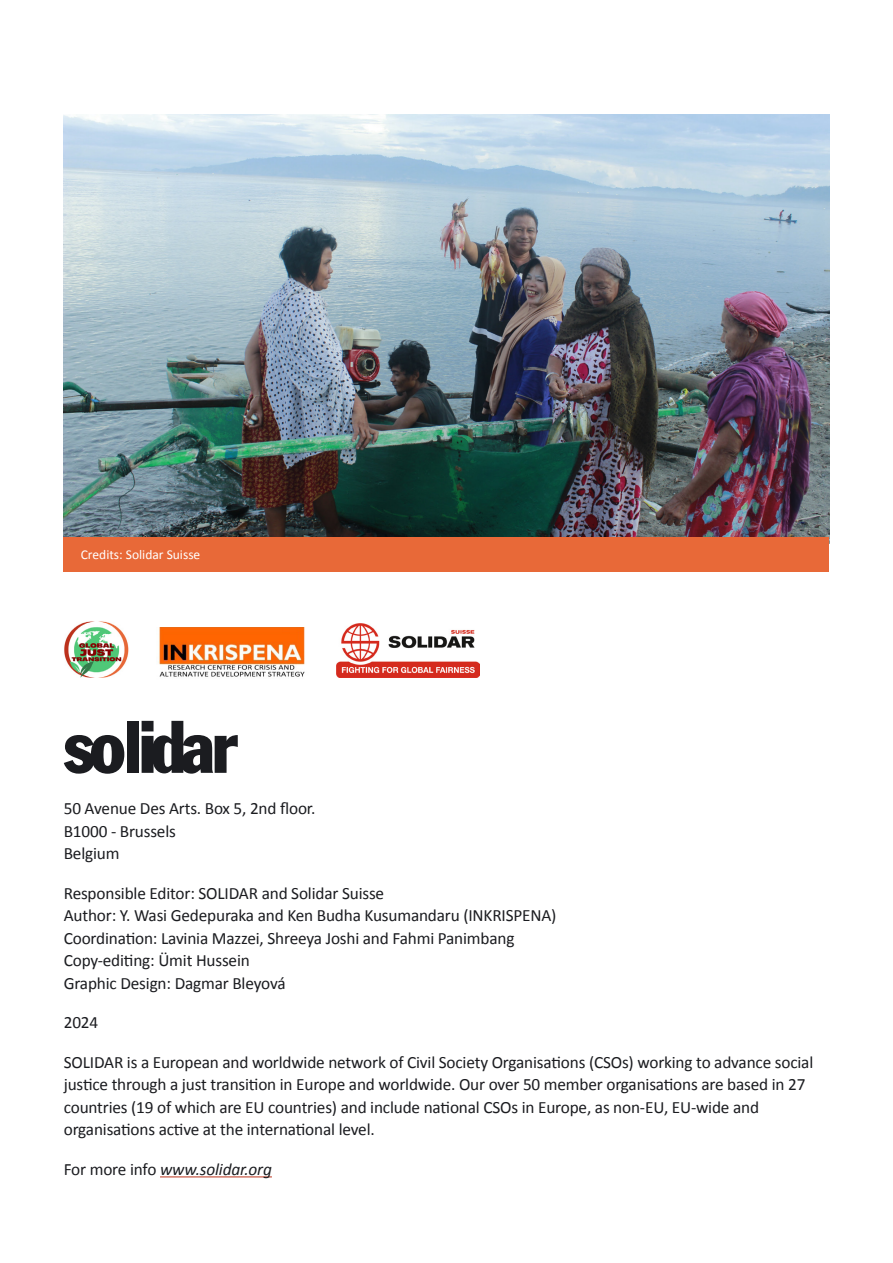
<style>
.page{position:relative;width:893px;height:1263px;background:#fff}
.page>*{position:absolute;margin:0;border:0;box-sizing:border-box;transform-origin:0 0}
.t1{font:17.25px/22.5px "Calibri";letter-spacing:-.01em;color:#1b1c20}
.t2{font:italic 17.25px "Calibri";letter-spacing:-.01em;color:#1b1c20}
.t3{font:13.5px "Calibri";color:#fff}
.s1{font-style:normal}
</style>
<div class="page">
<svg style="left:64px;top:735px;width:60px;height:39px"></svg>
<div style="left:127px;top:721px;width:12px;height:52px;background:#1b1c20"></div>
<svg style="left:142px;top:721px;width:96px;height:53px"></svg>
<img style="left:64px;top:115px;width:765px;height:423px">
<div style="left:64px;top:538px;width:765px;height:34px;background:#e86938"></div>
<hr style="left:160px;top:1176px;width:112px;height:1px;background:#bb331c">
<img style="left:64px;top:621px;width:64px;height:57px">
<img style="left:336px;top:624px;width:143px;height:54px">
<img style="left:158px;top:627px;width:147px;height:50px">
<p class="t3" style="left:81px;top:545px;width:121px">Credits: Solidar Suisse</p>
<p class="t1" style="left:64px;top:797px;width:253px">50 Avenue Des Arts. Box 5, 2nd floor.<br>B1000 - Brussels<br>Belgium</p>
<p class="t1" style="left:64px;top:881px;width:494px">Responsible Editor: SOLIDAR and Solidar Suisse<br>Author: Y. Wasi Gedepuraka and Ken Budha Kusumandaru (INKRISPENA)<br>Coordination: Lavinia Mazzei, Shreeya Joshi and Fahmi Panimbang Copy-editing: Ümit Hussein<br>Graphic Design: Dagmar Bleyová</p>
<p class="t1" style="left:64px;top:1011px;width:36px">2024</p>
<p class="t1" style="left:64px;top:1050px;width:751px">SOLIDAR is a European and worldwide network of Civil Society Organisations (CSOs) working to advance social justice through a just transition in Europe and worldwide. Our over 50 member organisations are based in 27 countries (19 of which are EU countries) and include national CSOs in Europe, as non-EU, EU-wide and organisations active at the international level.</p>
<p class="t2" style="left:64px;top:1157px;width:210px"><span class="s1">For more info</span> www.solidar.org</p>
</div>
